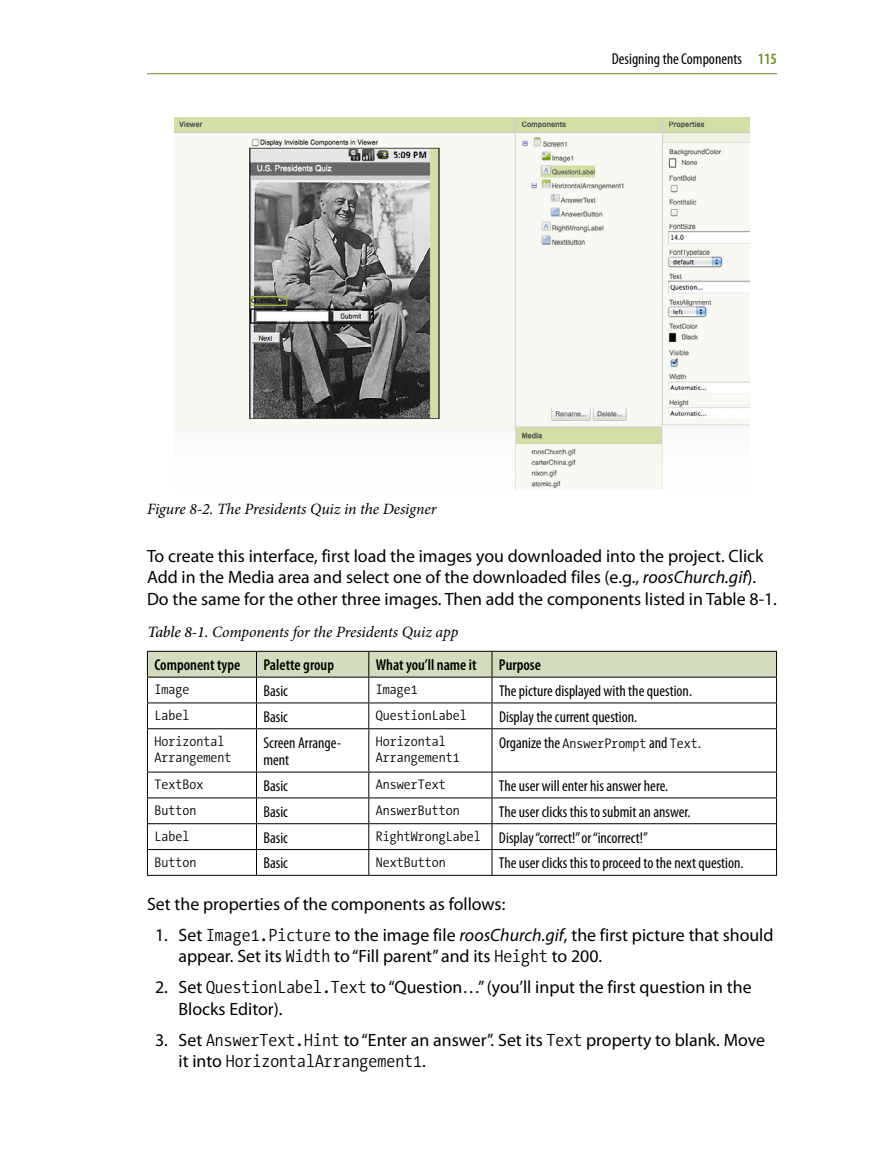
<style>
.page{position:relative;width:882px;height:1158px;background:#fff}
.page>*{position:absolute;margin:0;border:0;box-sizing:border-box;transform-origin:0 0}
.t1{font:17.85px/21.9px "Myriad Pro";color:#000}
.t2{font:300 17.85px "The Sans Mono Cd W4";color:#000}
.t3{font:condensed 15.75px/17.5px "Myriad Pro";color:#000}
.t4{font:italic 15.75px "Minion Pro";letter-spacing:-.005em;color:#000}
.t5{font:600 condensed 15.75px "Myriad Pro";color:#000}
.t6{font:300 14px/15.8px "The Sans Mono Cd W4";color:#000}
.s1{font-weight:600;color:#6d8d24}
.s2{font-style:italic}
.s3{font-weight:500}
.s4{font-family:"Myriad Pro";font-weight:400;font-stretch:condensed;font-size:15.75px}
.s5{font-family:"The Sans Mono Cd W4";font-weight:300;font-stretch:normal;font-size:14px}
.s6{font-family:"The Sans Mono Cd W4";font-weight:300}
.s7{font-family:"Myriad Pro";font-weight:400}
</style>
<div class="page">
<hr style="left:147px;top:73px;width:630px;height:1px;background:#6d8d24">
<img style="left:175px;top:117px;width:574px;height:373px">
<svg style="left:147px;top:652px;width:630px;height:76px"></svg>
<hr style="left:147px;top:728px;width:109px;height:1px;background:#000">
<hr style="left:147px;top:729px;width:1px;height:42px;background:#000">
<hr style="left:256px;top:728px;width:113px;height:1px;background:#000">
<hr style="left:256px;top:729px;width:1px;height:42px;background:#000">
<hr style="left:369px;top:728px;width:123px;height:1px;background:#000">
<hr style="left:368px;top:729px;width:1px;height:42px;background:#000">
<hr style="left:492px;top:728px;width:285px;height:1px;background:#000">
<hr style="left:492px;top:729px;width:1px;height:42px;background:#000">
<hr style="left:776px;top:729px;width:1px;height:42px;background:#000">
<hr style="left:147px;top:771px;width:109px;height:1px;background:#000">
<hr style="left:256px;top:771px;width:113px;height:1px;background:#000">
<hr style="left:369px;top:771px;width:123px;height:1px;background:#000">
<hr style="left:492px;top:771px;width:285px;height:1px;background:#000">
<hr style="left:147px;top:797px;width:109px;height:1px;background:#000">
<hr style="left:256px;top:797px;width:113px;height:1px;background:#000">
<hr style="left:369px;top:797px;width:123px;height:1px;background:#000">
<hr style="left:492px;top:797px;width:285px;height:1px;background:#000">
<hr style="left:147px;top:823px;width:109px;height:1px;background:#000">
<hr style="left:256px;top:823px;width:113px;height:1px;background:#000">
<hr style="left:369px;top:823px;width:123px;height:1px;background:#000">
<hr style="left:492px;top:823px;width:285px;height:1px;background:#000">
<hr style="left:147px;top:849px;width:109px;height:1px;background:#000">
<svg style="left:147px;top:772px;width:1px;height:103px"></svg>
<hr style="left:256px;top:849px;width:113px;height:1px;background:#000">
<svg style="left:256px;top:772px;width:1px;height:103px"></svg>
<hr style="left:369px;top:849px;width:123px;height:1px;background:#000">
<svg style="left:368px;top:772px;width:1px;height:103px"></svg>
<hr style="left:492px;top:849px;width:285px;height:1px;background:#000">
<svg style="left:492px;top:772px;width:1px;height:103px"></svg>
<svg style="left:776px;top:772px;width:1px;height:103px"></svg>
<hr style="left:147px;top:875px;width:109px;height:1px;background:#000">
<hr style="left:256px;top:875px;width:113px;height:1px;background:#000">
<hr style="left:369px;top:875px;width:123px;height:1px;background:#000">
<hr style="left:492px;top:875px;width:285px;height:1px;background:#000">
<hr style="left:147px;top:651px;width:109px;height:1px;background:#000">
<hr style="left:256px;top:651px;width:113px;height:1px;background:#000">
<hr style="left:369px;top:651px;width:123px;height:1px;background:#000">
<hr style="left:492px;top:651px;width:285px;height:1px;background:#000">
<p class="t3" style="left:612px;top:50px;width:167px">Designing the Components <span class="s1">115</span></p>
<p class="t4" style="left:147px;top:498px;width:291px">Figure 8-2. The Presidents Quiz in the Designer</p>
<p class="t1" style="left:147px;top:544px;width:632px">To create this interface, first load the images you downloaded into the project. Click<br>Add in the Media area and select one of the downloaded files (e.g., <span class="s2">roosChurch.gif</span>).<br>Do the same for the other three images. Then add the components listed in Table 8-1.</p>
<p class="t4" style="left:147px;top:621px;width:312px"><span class="s3">Table 8-1.</span> Components for the Presidents Quiz app</p>
<p class="t5" style="left:154px;top:655px;width:87px">Component type</p>
<p class="t5" style="left:263px;top:655px;width:72px">Palette group</p>
<p class="t5" style="left:376px;top:655px;width:102px">What you’ll name it</p>
<p class="t5" style="left:499px;top:655px;width:43px">Purpose</p>
<p class="t6" style="left:154px;top:682px;width:36px">Image</p>
<p class="t3" style="left:263px;top:682px;width:26px">Basic</p>
<p class="t6" style="left:376px;top:682px;width:43px">Image1</p>
<p class="t3" style="left:499px;top:682px;width:195px">The picture displayed with the question.</p>
<p class="t6" style="left:154px;top:708px;width:36px">Label</p>
<p class="t3" style="left:263px;top:707px;width:26px">Basic</p>
<p class="t6" style="left:376px;top:708px;width:92px">QuestionLabel</p>
<p class="t3" style="left:499px;top:707px;width:140px">Display the current question.</p>
<p class="t6" style="left:154px;top:734px;width:78px">Horizontal<br>Arrangement</p>
<p class="t3" style="left:263px;top:733px;width:79px">Screen Arrange&shy;ment</p>
<p class="t6" style="left:376px;top:734px;width:85px">Horizontal<br>Arrangement1</p>
<p class="t6" style="left:499px;top:735px;width:204px"><span class="s4">Organize the</span> AnswerPrompt <span class="s4">and</span> Text<span class="s4">.</span></p>
<p class="t6" style="left:154px;top:777px;width:50px">TextBox</p>
<p class="t3" style="left:263px;top:777px;width:26px">Basic</p>
<p class="t6" style="left:376px;top:777px;width:71px">AnswerText</p>
<p class="t3" style="left:499px;top:777px;width:171px">The user will enter his answer here.</p>
<p class="t6" style="left:154px;top:803px;width:43px">Button</p>
<p class="t3" style="left:263px;top:802px;width:26px">Basic</p>
<p class="t6" style="left:376px;top:803px;width:85px">AnswerButton</p>
<p class="t3" style="left:499px;top:802px;width:193px">The user clicks this to submit an answer.</p>
<p class="t6" style="left:154px;top:829px;width:36px">Label</p>
<p class="t3" style="left:263px;top:828px;width:26px">Basic</p>
<p class="t3" style="left:376px;top:828px;width:274px"><span class="s5">RightWrongLabel</span> Display“correct!”or“incorrect!”</p>
<p class="t6" style="left:154px;top:855px;width:43px">Button</p>
<p class="t3" style="left:263px;top:854px;width:26px">Basic</p>
<p class="t6" style="left:376px;top:855px;width:71px">NextButton</p>
<p class="t3" style="left:499px;top:854px;width:246px">The user clicks this to proceed to the next question.</p>
<p class="t1" style="left:147px;top:892px;width:360px">Set the properties of the components as follows:</p>
<p class="t1" style="left:179px;top:923px;width:597px;text-indent:-23px">1. Set <span class="s6">Image1.Picture</span> to the image file <span class="s2">roosChurch.gif</span>, the first picture that should appear. Set its <span class="s6">Width</span> to “Fill parent” and its <span class="s6">Height</span> to 200.</p>
<p class="t1" style="left:179px;top:976px;width:575px;text-indent:-23px">2. Set <span class="s6">QuestionLabel.Text</span> to “Question…” (you’ll input the first question in the<br>Blocks Editor).</p>
<p class="t1" style="left:155px;top:1028px;width:612px">3. Set <span class="s6">AnswerText.Hint</span> to “Enter an answer”. Set its <span class="s6">Text</span> property to blank. Move</p>
<p class="t2" style="left:179px;top:1051px;width:249px"><span class="s7">it into</span> HorizontalArrangement1<span class="s7">.</span></p>
</div>
